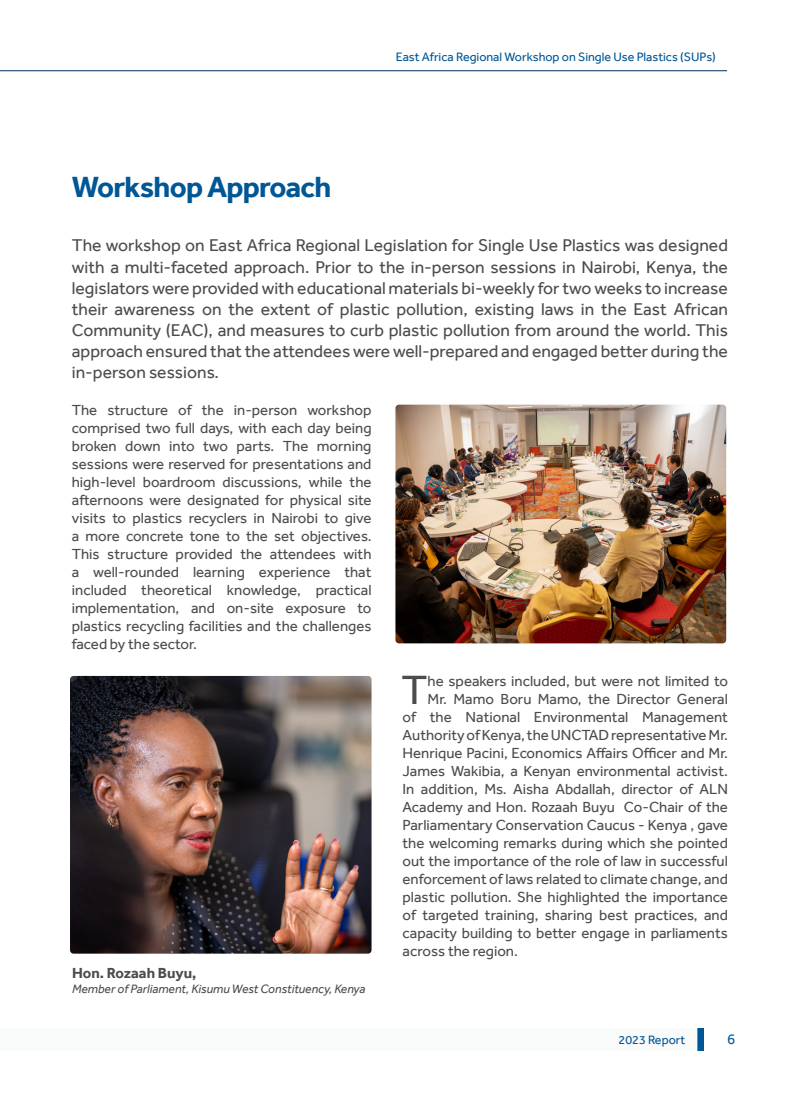
<style>
.page{position:relative;width:798px;height:1099px;background:#fff}
.page>*{position:absolute;margin:0;border:0;box-sizing:border-box;transform-origin:0 0}
.BODY_TEXT_DROP_CAP{font:42px "Effra";color:#4b4c4d}
.t1{font:700 30px "Effra";letter-spacing:-.025em;color:#005796}
.BODY_TEXT_1st_Para{font:17.5px/21px "Effra";color:#4b4c4d;text-align:justify}
.BODY_TEXT_DROP_CAP-2{font:15px "Effra";color:#4b4c4d}
.BODY_TEXT{font:15px/18px "Effra";color:#4b4c4d;text-align:justify}
.Captions{font:700 15px "Effra";color:#4b4c4d}
.t2{font:15px "Effra";color:#005796}
.t3{font:12.5px "Effra";color:#005796}
.Captions-2{font:italic 12.5px "Effra";color:#4b4c4d}
</style>
<div class="page">
<div style="left:697px;top:1028px;width:6px;height:22px;background:#005796"></div>
<div style="left:0;top:1028px;width:697px;height:22px;background:#f9fafa"></div>
<hr style="left:0;top:70px;width:726px;height:1px;background:#002b5c">
<img style="left:395px;top:404px;width:331px;height:239px">
<img style="left:70px;top:676px;width:301px;height:277px">
<p class="t1" style="left:72px;top:169px;width:261px">Workshop Approach</p>
<p class="t3" style="left:395px;top:50px;width:321px">East Africa Regional Workshop on Single Use Plastics (SUPs)</p>
<p class="BODY_TEXT_1st_Para" style="left:72px;top:235px;width:657px">The workshop on East Africa Regional Legislation for Single Use Plastics was designed with a multi-faceted approach. Prior to the in-person sessions in Nairobi, Kenya, the legislators were provided with educational materials bi-weekly for two weeks to increase their awareness on the extent of plastic pollution, existing laws in the East African Community (EAC), and measures to curb plastic pollution from around the world. This approach ensured that the attendees were well-prepared and engaged better during the in-person sessions.</p>
<p class="BODY_TEXT" style="left:72px;top:400px;width:301px">The structure of the in-person workshop comprised two full days, with each day being broken down into two parts. The morning sessions were reserved for presentations and high-level boardroom discussions, while the afternoons were designated for physical site visits to plastics recyclers in Nairobi to give a more concrete tone to the set objectives.<br>This structure provided the attendees with a well-rounded learning experience that included theoretical knowledge, practical implementation, and on-site exposure to plastics recycling facilities and the challenges faced by the sector.</p>
<p class="BODY_TEXT_DROP_CAP" style="left:401px;top:665px;width:28px">T</p>
<p class="BODY_TEXT_DROP_CAP-2" style="left:427px;top:672px;width:302px">he speakers included, but were not limited to</p>
<p class="BODY_TEXT_DROP_CAP-2" style="left:427px;top:690px;width:302px">Mr. Mamo Boru Mamo, the Director General</p>
<p class="BODY_TEXT_DROP_CAP-2" style="left:402px;top:708px;width:327px">of the National Environmental Management</p>
<p class="BODY_TEXT_DROP_CAP-2" style="left:402px;top:726px;width:327px">Authority of Kenya, the UNCTAD representative Mr.</p>
<p class="BODY_TEXT_DROP_CAP-2" style="left:402px;top:744px;width:327px">Henrique Pacini, Economics Affairs Officer and Mr.</p>
<p class="BODY_TEXT_DROP_CAP-2" style="left:402px;top:762px;width:327px">James Wakibia, a Kenyan environmental activist.</p>
<p class="BODY_TEXT_DROP_CAP-2" style="left:402px;top:780px;width:327px">In addition, Ms. Aisha Abdallah, director of ALN</p>
<p class="BODY_TEXT_DROP_CAP-2" style="left:402px;top:798px;width:327px">Academy and Hon. Rozaah Buyu Co-Chair of the</p>
<p class="BODY_TEXT_DROP_CAP-2" style="left:402px;top:816px;width:327px">Parliamentary Conservation Caucus - Kenya , gave</p>
<p class="BODY_TEXT_DROP_CAP-2" style="left:402px;top:834px;width:327px">the welcoming remarks during which she pointed</p>
<p class="BODY_TEXT_DROP_CAP-2" style="left:402px;top:852px;width:327px">out the importance of the role of law in successful</p>
<p class="BODY_TEXT_DROP_CAP-2" style="left:402px;top:870px;width:327px">enforcement of laws related to climate change, and</p>
<p class="BODY_TEXT_DROP_CAP-2" style="left:402px;top:888px;width:327px">plastic pollution. She highlighted the importance</p>
<p class="BODY_TEXT_DROP_CAP-2" style="left:402px;top:906px;width:327px">of targeted training, sharing best practices, and</p>
<p class="BODY_TEXT_DROP_CAP-2" style="left:402px;top:924px;width:327px">capacity building to better engage in parliaments</p>
<p class="BODY_TEXT_DROP_CAP-2" style="left:402px;top:942px;width:117px">across the region.</p>
<p class="Captions" style="left:72px;top:963px;width:126px">Hon. Rozaah Buyu,</p>
<p class="Captions-2" style="left:72px;top:981px;width:295px">Member of Parliament, Kisumu West Constituency, Kenya</p>
<p class="t3" style="left:618px;top:1031px;width:68px">2023 Report</p>
<p class="t2" style="left:726px;top:1030px;width:10px">6</p>
</div>
